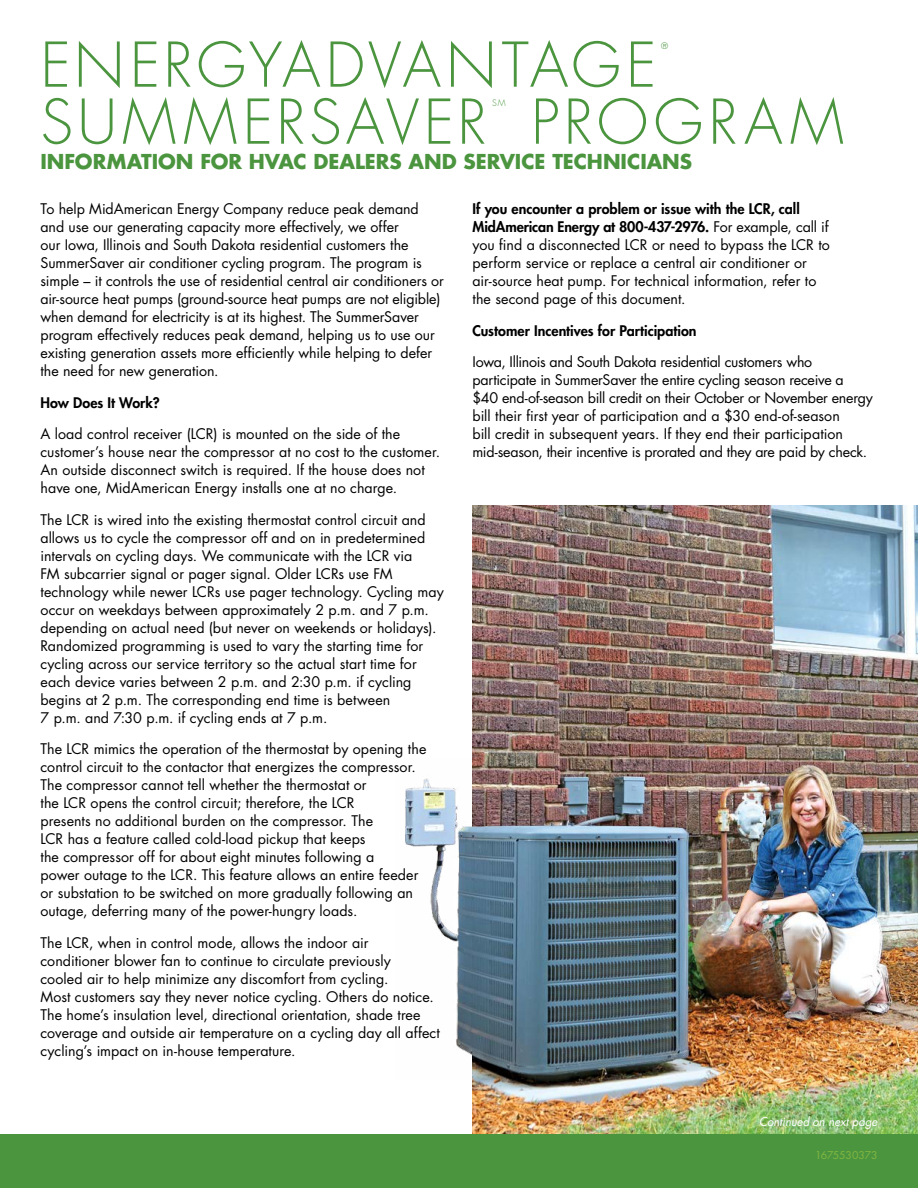
<style>
.page{position:relative;width:918px;height:1188px;background:#fff}
.page>*{position:absolute;margin:0;border:0;box-sizing:border-box;transform-origin:0 0}
.Body{font:300 60px "Futura Std";letter-spacing:.07em;color:#4b953f}
.Body-2{font:300 60px "Futura Std";letter-spacing:.09em;color:#4b953f}
.Body-3{font:700 19.95px "Futura Std";letter-spacing:-.005em;color:#4b953f}
.Body-4{font:14.25px/18px "Futura Std";color:#000}
.Body-5{font:800 14.25px "Futura Std";color:#000}
.t1{font:italic 12px "Futura Std";letter-spacing:-.005em;color:#fff;scale:.95 1}
.Body-6{font:10.5px "Futura Std";letter-spacing:-.02em;color:#83b63f}
.Body-7{font:300 8.7px "Futura Std";color:#4b953f}
.s1{font-weight:800}
</style>
<div class="page">
<div style="left:0;top:1134px;width:918px;height:54px;background:#4b953f"></div>
<img style="left:472px;top:505px;width:446px;height:629px">
<img style="left:405px;top:758px;width:493px;height:322px">
<p class="Body" style="left:40px;top:28px;width:618px">ENERGYADVANTAGE</p>
<p class="Body-7" style="left:661px;top:40px;width:8px">®</p>
<p class="Body" style="left:40px;top:85px;width:448px">SUMMERSAVER</p>
<p class="Body-7" style="left:492px;top:97px;width:15px">SM</p>
<p class="Body-3" style="left:40px;top:148px;width:653px">INFORMATION FOR HVAC DEALERS AND SERVICE TECHNICIANS</p>
<p class="Body-2" style="left:531px;top:85px;width:314px">PROGRAM</p>
<p class="Body-4" style="left:40px;top:200px;width:405px">To help MidAmerican Energy Company reduce peak demand and use our generating capacity more effectively, we offer<br>our Iowa, Illinois and South Dakota residential customers the SummerSaver air conditioner cycling program. The program is simple – it controls the use of residential central air conditioners or air-source heat pumps (ground-source heat pumps are not eligible) when demand for electricity is at its highest. The SummerSaver program effectively reduces peak demand, helping us to use our existing generation assets more efficiently while helping to defer the need for new generation.</p>
<p class="Body-5" style="left:40px;top:393px;width:121px">How Does It Work?</p>
<p class="Body-4" style="left:40px;top:425px;width:401px">A load control receiver (LCR) is mounted on the side of the customer’s house near the compressor at no cost to the customer.<br>An outside disconnect switch is required. If the house does not have one, MidAmerican Energy installs one at no charge.</p>
<p class="Body-4" style="left:40px;top:511px;width:405px">The LCR is wired into the existing thermostat control circuit and allows us to cycle the compressor off and on in predetermined intervals on cycling days. We communicate with the LCR via<br>FM subcarrier signal or pager signal. Older LCRs use FM technology while newer LCRs use pager technology. Cycling may occur on weekdays between approximately 2 p.m. and 7 p.m. depending on actual need (but never on weekends or holidays).<br>Randomized programming is used to vary the starting time for cycling across our service territory so the actual start time for each device varies between 2 p.m. and 2:30 p.m. if cycling begins at 2 p.m. The corresponding end time is between<br>7 p.m. and 7:30 p.m. if cycling ends at 7 p.m.</p>
<p class="Body-4" style="left:40px;top:740px;width:388px">The LCR mimics the operation of the thermostat by opening the control circuit to the contactor that energizes the compressor.<br>The compressor cannot tell whether the thermostat or<br>the LCR opens the control circuit; therefore, the LCR<br>presents no additional burden on the compressor. The<br>LCR has a feature called cold-load pickup that keeps<br>the compressor off for about eight minutes following a<br>power outage to the LCR. This feature allows an entire feeder or substation to be switched on more gradually following an outage, deferring many of the power-hungry loads.</p>
<p class="Body-4" style="left:40px;top:934px;width:401px">The LCR, when in control mode, allows the indoor air conditioner blower fan to continue to circulate previously<br>cooled air to help minimize any discomfort from cycling.<br>Most customers say they never notice cycling. Others do notice.<br>The home’s insulation level, directional orientation, shade tree coverage and outside air temperature on a cycling day all affect cycling’s impact on in-house temperature.</p>
<p class="Body-4" style="left:472px;top:200px;width:359px"><span class="s1">If you encounter a problem or issue with the LCR, call MidAmerican Energy at 800-437-2976.</span> For example, call if you find a disconnected LCR or need to bypass the LCR to perform service or replace a central air conditioner or air-source heat pump. For technical information, refer to the second page of this document.</p>
<p class="Body-5" style="left:472px;top:321px;width:226px">Customer Incentives for Participation</p>
<p class="Body-4" style="left:472px;top:353px;width:402px">Iowa, Illinois and South Dakota residential customers who participate in SummerSaver the entire cycling season receive a $40 end-of-season bill credit on their October or November energy bill their first year of participation and a $30 end-of-season<br>bill credit in subsequent years. If they end their participation mid-season, their incentive is prorated and they are paid by check.</p>
<p class="t1" style="left:759px;top:1113px;width:126px">Continued on next page</p>
<p class="Body-6" style="left:815px;top:1149px;width:64px">1675530373</p>
</div>
